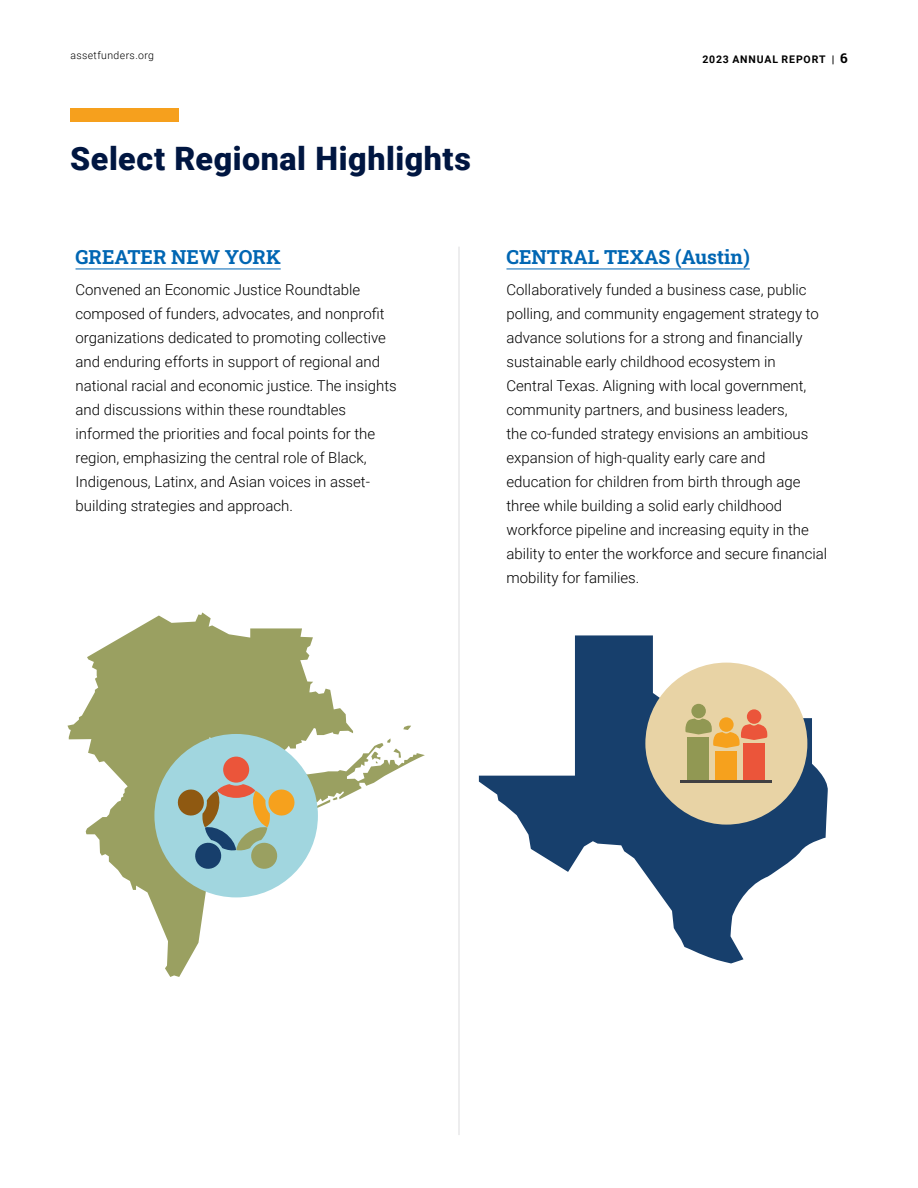
<style>
.page{position:relative;width:918px;height:1188px;background:#fff}
.page>*{position:absolute;margin:0;border:0;box-sizing:border-box;transform-origin:0 0}
.t1{font:900 32.25px "Roboto";letter-spacing:.015em;color:#001641}
.t2{font:19.5px "Roboto Slab";color:#0066b3}
.t3{font:300 15px/24px "Roboto";color:#000}
.t4{font:700 10.5px "Roboto";letter-spacing:.08em;color:#000}
.t5{font:300 10.5px "Roboto";letter-spacing:.035em;color:#000}
.s1{font-family:"Roboto Slab";font-weight:400;font-size:13.5px}
</style>
<div class="page">
<hr style="left:506px;top:269px;width:244px;height:1px;background:#0066b3">
<hr style="left:76px;top:269px;width:205px;height:1px;background:#0066b3">
<div style="left:70px;top:108px;width:108px;height:14px;background:#f6a01d"></div>
<hr style="left:459px;top:247px;width:1px;height:888px;background:#dcddde">
<svg style="left:479px;top:635px;width:349px;height:328px"></svg>
<div style="left:645px;top:663px;width:162px;height:162px;background:#e8d3a5;border-radius:50%"></div>
<svg style="left:68px;top:612px;width:357px;height:365px"></svg>
<div style="left:154px;top:734px;width:164px;height:163px;background:#a1d6df;border-radius:50%"></div>
<div style="left:223px;top:757px;width:26px;height:26px;background:#eb553a;border-radius:50%"></div>
<svg style="left:177px;top:784px;width:118px;height:85px"></svg>
<div style="left:691px;top:704px;width:15px;height:14px;background:#919853;border-radius:50%"></div>
<div style="left:687px;top:737px;width:22px;height:43px;background:#919853"></div>
<svg style="left:719px;top:717px;width:15px;height:15px"></svg>
<div style="left:715px;top:751px;width:22px;height:29px;background:#f6a11d"></div>
<div style="left:747px;top:709px;width:14px;height:15px;background:#eb553a;border-radius:50%"></div>
<svg style="left:685px;top:719px;width:82px;height:29px"></svg>
<div style="left:743px;top:743px;width:22px;height:37px;background:#eb553a"></div>
<hr style="left:680px;top:780px;width:92px;height:2px;background:#414042">
<p class="t5" style="left:70px;top:48px;width:85px">assetfunders.org</p>
<h1 class="t1" style="left:70px;top:136px;width:402px">Select Regional Highlights</h1>
<h2 class="t2" style="left:76px;top:244px;width:207px">GREATER NEW YORK</h2>
<p class="t3" style="left:76px;top:277px;width:323px">Convened an Economic Justice Roundtable composed of funders, advocates, and nonprofit organizations dedicated to promoting collective and enduring efforts in support of regional and national racial and economic justice. The insights and discussions within these roundtables informed the priorities and focal points for the region, emphasizing the central role of Black, Indigenous, Latinx, and Asian voices in asset&shy;building strategies and approach.</p>
<p class="t4" style="left:702px;top:52px;width:147px">2023 ANNUAL REPORT | <span class="s1">6</span></p>
<h2 class="t2" style="left:506px;top:244px;width:245px">CENTRAL TEXAS (Austin)</h2>
<p class="t3" style="left:506px;top:277px;width:322px">Collaboratively funded a business case, public polling, and community engagement strategy to advance solutions for a strong and financially sustainable early childhood ecosystem in<br>Central Texas. Aligning with local government, community partners, and business leaders,<br>the co-funded strategy envisions an ambitious expansion of high-quality early care and education for children from birth through age three while building a solid early childhood workforce pipeline and increasing equity in the ability to enter the workforce and secure financial mobility for families.</p>
</div>
